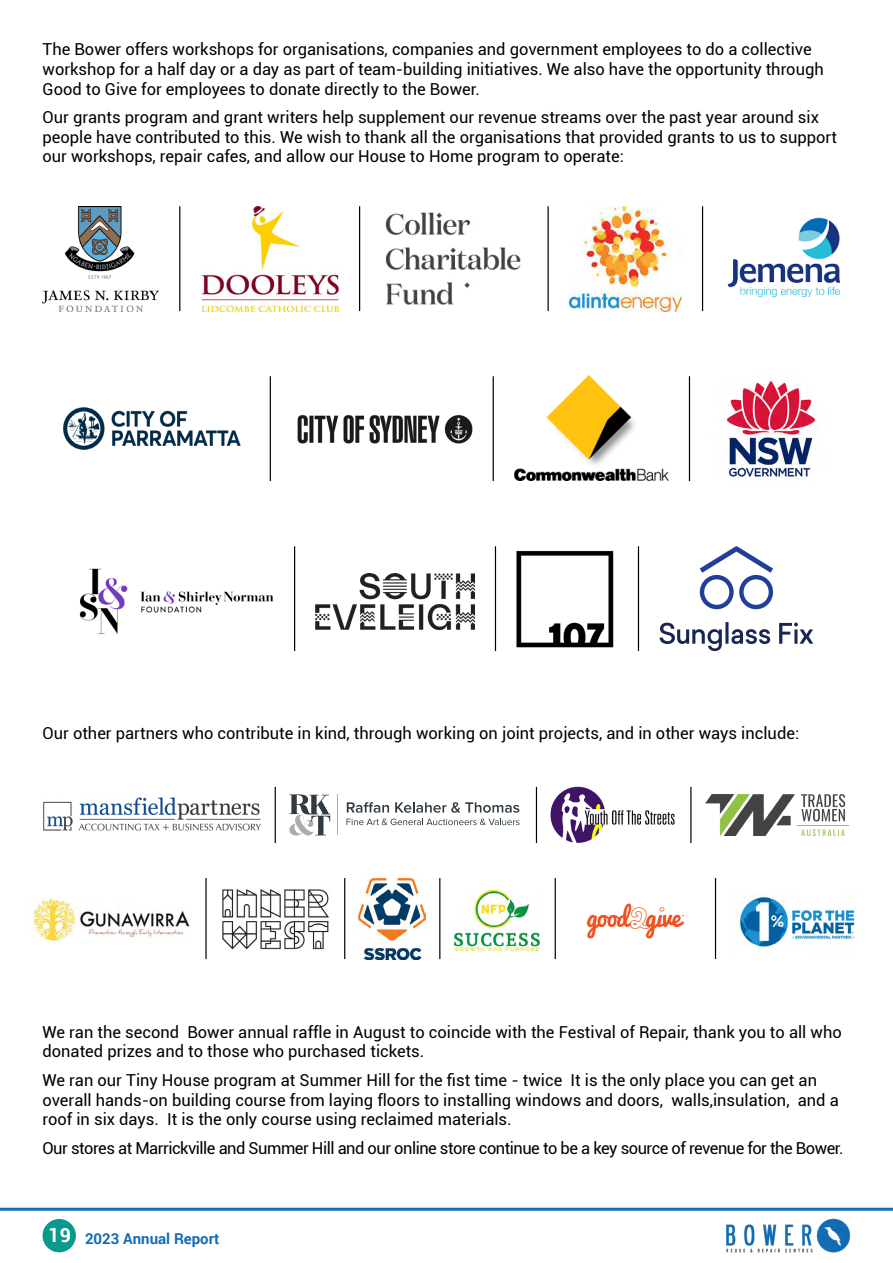
<style>
.page{position:relative;width:893px;height:1263px;background:#fff}
.page>*{position:absolute;margin:0;border:0;box-sizing:border-box;transform-origin:0 0}
.t1{font:16.5px/19.8px "Roboto";color:#000}
.t2{font:16.5px "Roboto";letter-spacing:-.03em;color:#000}
.t3{font:700 15px "Roboto";color:#136db5}
.s1{font-size:19.5px;color:#fff}
</style>
<div class="page">
<div style="left:43px;top:1219px;width:33px;height:33px;background:#0b998e;border-radius:50%"></div>
<hr style="left:0;top:1208px;width:893px;height:3px;background:#136db5">
<img style="left:726px;top:1219px;width:124px;height:34px">
<svg style="left:289px;top:794px;width:41px;height:41px"></svg>
<hr style="left:338px;top:794px;width:1px;height:41px;background:#abaead">
<svg style="left:346px;top:802px;width:174px;height:23px"></svg>
<img style="left:80px;top:568px;width:194px;height:66px">
<img style="left:297px;top:415px;width:175px;height:29px">
<img style="left:517px;top:550px;width:97px;height:98px">
<img style="left:316px;top:573px;width:158px;height:56px">
<img style="left:739px;top:897px;width:117px;height:50px">
<img style="left:569px;top:206px;width:112px;height:105px">
<img style="left:63px;top:407px;width:178px;height:43px">
<img style="left:385px;top:212px;width:136px;height:93px">
<img style="left:514px;top:376px;width:154px;height:105px">
<img style="left:201px;top:206px;width:137px;height:105px">
<img style="left:586px;top:903px;width:99px;height:36px">
<img style="left:30px;top:898px;width:160px;height:44px">
<img style="left:222px;top:889px;width:107px;height:61px">
<img style="left:43px;top:206px;width:116px;height:105px">
<img style="left:727px;top:217px;width:114px;height:81px">
<img style="left:43px;top:797px;width:218px;height:34px">
<img style="left:454px;top:891px;width:87px;height:60px">
<img style="left:726px;top:379px;width:90px;height:102px">
<img style="left:359px;top:878px;width:67px;height:81px">
<img style="left:705px;top:794px;width:144px;height:42px">
<img style="left:550px;top:787px;width:125px;height:56px">
<svg style="left:660px;top:622px;width:153px;height:29px"></svg>
<svg style="left:699px;top:546px;width:74px;height:63px"></svg>
<hr style="left:179px;top:206px;width:1px;height:105px;background:#000">
<hr style="left:359px;top:206px;width:1px;height:105px;background:#000">
<hr style="left:547px;top:206px;width:2px;height:105px;background:#000">
<hr style="left:702px;top:206px;width:1px;height:105px;background:#000">
<hr style="left:689px;top:376px;width:1px;height:105px;background:#000">
<hr style="left:493px;top:376px;width:1px;height:105px;background:#000">
<hr style="left:495px;top:546px;width:1px;height:105px;background:#000">
<hr style="left:294px;top:546px;width:1px;height:105px;background:#000">
<hr style="left:275px;top:787px;width:1px;height:56px;background:#000">
<hr style="left:536px;top:787px;width:1px;height:56px;background:#000">
<hr style="left:690px;top:787px;width:1px;height:56px;background:#000">
<hr style="left:715px;top:878px;width:1px;height:81px;background:#000">
<hr style="left:555px;top:878px;width:1px;height:81px;background:#000">
<hr style="left:439px;top:878px;width:1px;height:81px;background:#000">
<hr style="left:344px;top:878px;width:1px;height:81px;background:#000">
<hr style="left:205px;top:878px;width:2px;height:81px;background:#000">
<hr style="left:638px;top:546px;width:1px;height:105px;background:#000">
<hr style="left:270px;top:376px;width:1px;height:105px;background:#000">
<p class="t1" style="left:43px;top:39px;width:783px">The Bower offers workshops for organisations, companies and government employees to do a collective workshop for a half day or a day as part of team-building initiatives. We also have the opportunity through<br>Good to Give for employees to donate directly to the Bower.</p>
<p class="t1" style="left:43px;top:106px;width:796px">Our grants program and grant writers help supplement our revenue streams over the past year around six people have contributed to this. We wish to thank all the organisations that provided grants to us to support our workshops, repair cafes, and allow our House to Home program to operate:</p>
<p class="t1" style="left:43px;top:722px;width:758px">Our other partners who contribute in kind, through working on joint projects, and in other ways include:</p>
<p class="t1" style="left:43px;top:1021px;width:801px">We ran the second Bower annual raffle in August to coincide with the Festival of Repair, thank you to all who donated prizes and to those who purchased tickets.</p>
<p class="t1" style="left:43px;top:1069px;width:798px">We ran our Tiny House program at Summer Hill for the fist time - twice It is the only place you can get an overall hands-on building course from laying floors to installing windows and doors, walls,insulation, and a roof in six days. It is the only course using reclaimed materials.</p>
<p class="t2" style="left:43px;top:1136px;width:803px">Our stores at Marrickville and Summer Hill and our online store continue to be a key source of revenue for the Bower.</p>
<p class="t3" style="left:49px;top:1227px;width:172px"><span class="s1">19</span> 2023 Annual Report</p>
</div>
